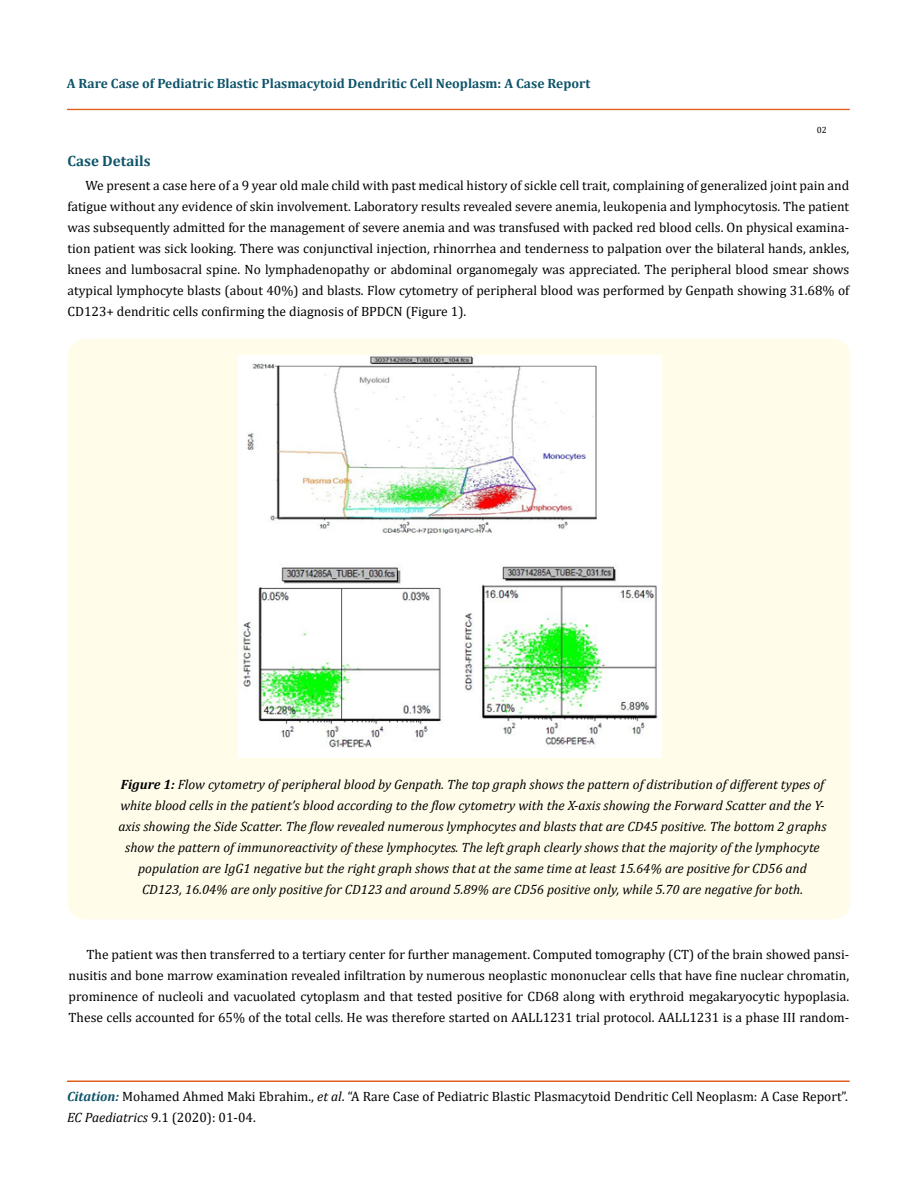
<style>
.page{position:relative;width:917px;height:1190px;background:#fff}
.page>*{position:absolute;margin:0;border:0;box-sizing:border-box;transform-origin:0 0}
.t1{font:700 15px "Cambria";color:#0e546a}
.t2{font:13.5px/21px "Cambria";color:#000;text-align:justify}
.t3{font:italic 13.5px/21px "Cambria";color:#000;text-align:center}
.t4{font:700 13.5px "Cambria";color:#0e546a}
.t5{font:9px "Cambria";color:#000}
.s1{font-weight:700}
.s2{font-weight:700;font-style:italic;color:#0e546a}
.s3{font-style:italic}
</style>
<div class="page">
<div style="left:67px;top:109px;width:782px;height:1px;border:1px solid #e05d1a"></div>
<div style="left:67px;top:1081px;width:782px;height:1px;border:1px solid #e05d1a"></div>
<div style="left:68px;top:339px;width:782px;height:580px;background:#fffde9;border-radius:18px"></div>
<img style="left:239px;top:356px;width:422px;height:401px">
<p class="t4" style="left:67px;top:74px;width:525px">A Rare Case of Pediatric Blastic Plasmacytoid Dendritic Cell Neoplasm: A Case Report</p>
<p class="t5" style="left:816px;top:124px;width:11px">02</p>
<p class="t1" style="left:68px;top:150px;width:85px">Case Details</p>
<p class="t2" style="left:68px;top:175px;width:783px;text-indent:18px">We present a case here of a 9 year old male child with past medical history of sickle cell trait, complaining of generalized joint pain and fatigue without any evidence of skin involvement. Laboratory results revealed severe anemia, leukopenia and lymphocytosis. The patient was subsequently admitted for the management of severe anemia and was transfused with packed red blood cells. On physical examina&shy;tion patient was sick looking. There was conjunctival injection, rhinorrhea and tenderness to palpation over the bilateral hands, ankles, knees and lumbosacral spine. No lymphadenopathy or abdominal organomegaly was appreciated. The peripheral blood smear shows atypical lymphocyte blasts (about 40%) and blasts. Flow cytometry of peripheral blood was performed by Genpath showing 31.68% of CD123+ dendritic cells confirming the diagnosis of BPDCN (Figure 1).</p>
<p class="t3" style="left:118px;top:773px;width:709px"><span class="s1">Figure 1:</span> Flow cytometry of peripheral blood by Genpath. The top graph shows the pattern of distribution of different types of white blood cells in the patient’s blood according to the flow cytometry with the X-axis showing the Forward Scatter and the Y&shy;axis showing the Side Scatter. The flow revealed numerous lymphocytes and blasts that are CD45 positive. The bottom 2 graphs show the pattern of immunoreactivity of these lymphocytes. The left graph clearly shows that the majority of the lymphocyte population are IgG1 negative but the right graph shows that at the same time at least 15.64% are positive for CD56 and CD123, 16.04% are only positive for CD123 and around 5.89% are CD56 positive only, while 5.70 are negative for both.</p>
<p class="t2" style="left:69px;top:943px;width:782px;text-indent:18px">The patient was then transferred to a tertiary center for further management. Computed tomography (CT) of the brain showed pansi&shy;nusitis and bone marrow examination revealed infiltration by numerous neoplastic mononuclear cells that have fine nuclear chromatin, prominence of nucleoli and vacuolated cytoplasm and that tested positive for CD68 along with erythroid megakaryocytic hypoplasia.<br>These cells accounted for 65% of the total cells. He was therefore started on AALL1231 trial protocol. AALL1231 is a phase III random-</p>
<p class="t2" style="left:67px;top:1086px;width:782px"><span class="s2">Citation:</span> Mohamed Ahmed Maki Ebrahim., <span class="s3">et al</span>. “A Rare Case of Pediatric Blastic Plasmacytoid Dendritic Cell Neoplasm: A Case Report”.<br><span class="s3">EC Paediatrics</span> 9.1 (2020): 01-04.</p>
</div>
